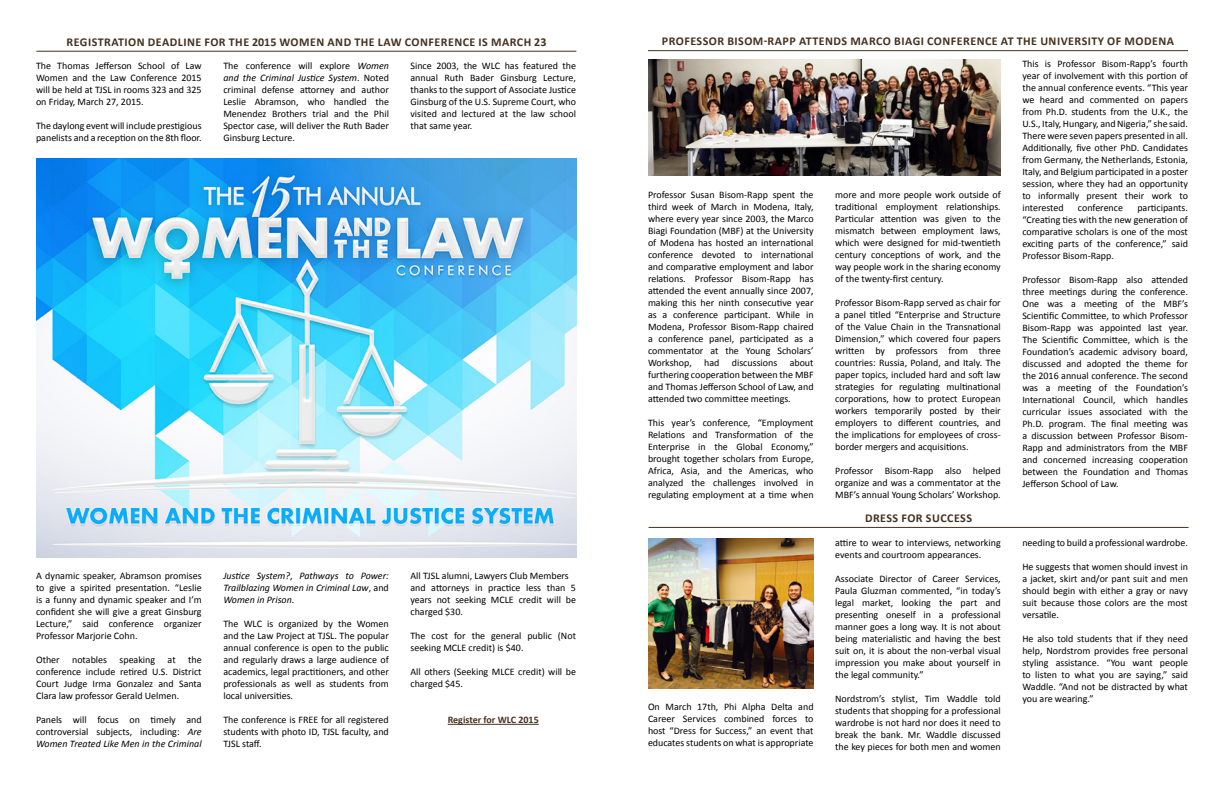
<style>
.page{position:relative;width:1224px;height:792px;background:#fff}
.page>*{position:absolute;margin:0;border:0;box-sizing:border-box;transform-origin:0 0}
.t1{font:700 12px "Calibri";letter-spacing:.04em;color:#46311e}
.t2{font:10px/12px "Calibri";color:#000;text-align:justify}
.t3{font:italic 10px/12px "Calibri";color:#000;text-align:justify}
.t4{font:700 10px "Calibri";color:#46311e}
.s1{font-style:italic}
.s2{font-style:normal}
</style>
<div class="page">
<img style="left:36px;top:158px;width:540px;height:399px">
<hr style="left:448px;top:724px;width:91px;height:1px;background:#46311e">
<hr style="left:36px;top:51px;width:540px;height:1px;background:#46311e">
<img style="left:648px;top:538px;width:166px;height:150px">
<hr style="left:649px;top:527px;width:540px;height:1px;background:#46311e">
<hr style="left:648px;top:50px;width:540px;height:1px;background:#46311e">
<img style="left:649px;top:60px;width:352px;height:116px">
<p class="t1" style="left:67px;top:34px;width:481px">REGISTRATION DEADLINE FOR THE 2015 WOMEN AND THE LAW CONFERENCE IS MARCH 23</p>
<p class="t2" style="left:36px;top:59px;width:167px">The Thomas Jefferson School of Law Women and the Law Conference 2015 will be held at TJSL in rooms 323 and 325 on Friday, March 27, 2015.</p>
<p class="t2" style="left:36px;top:119px;width:167px">The daylong event will include prestigious panelists and a reception on the 8th floor.</p>
<p class="t2" style="left:223px;top:59px;width:167px">The conference will explore <span class="s1">Women and the Criminal Justice System</span>. Noted criminal defense attorney and author Leslie Abramson, who handled the Menendez Brothers trial and the Phil Spector case, will deliver the Ruth Bader Ginsburg Lecture.</p>
<p class="t2" style="left:410px;top:59px;width:167px">Since 2003, the WLC has featured the annual Ruth Bader Ginsburg Lecture, thanks to the support of Associate Justice Ginsburg of the U.S. Supreme Court, who visited and lectured at the law school that same year.</p>
<p class="t2" style="left:36px;top:570px;width:167px">A dynamic speaker, Abramson promises to give a spirited presentation. “Leslie is a funny and dynamic speaker and I’m confident she will give a great Ginsburg Lecture,” said conference organizer Professor Marjorie Cohn.</p>
<p class="t2" style="left:36px;top:654px;width:167px">Other notables speaking at the conference include retired U.S. District Court Judge Irma Gonzalez and Santa Clara law professor Gerald Uelmen.</p>
<p class="t2" style="left:36px;top:714px;width:167px">Panels will focus on timely and controversial subjects, including: <span class="s1">Are Women Treated Like Men in the Criminal</span></p>
<p class="t3" style="left:223px;top:569px;width:167px">Justice System?<span class="s2">,</span> Pathways to Power:<br>Trailblazing Women in Criminal Law<span class="s2">, and </span>Women in Prison<span class="s2">.</span></p>
<p class="t2" style="left:223px;top:618px;width:167px">The WLC is organized by the Women and the Law Project at TJSL. The popular annual conference is open to the public and regularly draws a large audience of academics, legal practitioners, and other professionals as well as students from local universities.</p>
<p class="t2" style="left:223px;top:714px;width:167px">The conference is FREE for all registered students with photo ID, TJSL faculty, and TJSL staff.</p>
<p class="t2" style="left:410px;top:570px;width:167px;text-align:left">All TJSL alumni, Lawyers Club Members and attorneys in practice less than 5 years not seeking MCLE credit will be charged $30.</p>
<p class="t2" style="left:410px;top:630px;width:167px">The cost for the general public (Not seeking MCLE credit) is $40.</p>
<p class="t2" style="left:410px;top:666px;width:167px">All others (Seeking MLCE credit) will be charged $45.</p>
<p class="t4" style="left:448px;top:713px;width:92px">Register for WLC 2015</p>
<p class="t1" style="left:662px;top:33px;width:514px">PROFESSOR BISOM-RAPP ATTENDS MARCO BIAGI CONFERENCE AT THE UNIVERSITY OF MODENA</p>
<p class="t2" style="left:648px;top:188px;width:167px">Professor Susan Bisom-Rapp spent the third week of March in Modena, Italy, where every year since 2003, the Marco Biagi Foundation (MBF) at the University of Modena has hosted an international conference devoted to international and comparative employment and labor relations. Professor Bisom-Rapp has attended the event annually since 2007, making this her ninth consecutive year as a conference participant. While in Modena, Professor Bisom-Rapp chaired a conference panel, participated as a commentator at the Young Scholars’ Workshop, had discussions about furthering cooperation between the MBF and Thomas Jefferson School of Law, and attended two committee meetings.</p>
<p class="t2" style="left:648px;top:416px;width:167px">This year’s conference, “Employment Relations and Transformation of the Enterprise in the Global Economy,” brought together scholars from Europe, Africa, Asia, and the Americas, who analyzed the challenges involved in regulating employment at a time when</p>
<p class="t2" style="left:648px;top:701px;width:167px">On March 17th, Phi Alpha Delta and Career Services combined forces to host “Dress for Success,” an event that educates students on what is appropriate</p>
<p class="t2" style="left:835px;top:188px;width:167px">more and more people work outside of traditional employment relationships.<br>Particular attention was given to the mismatch between employment laws, which were designed for mid-twentieth century conceptions of work, and the way people work in the sharing economy of the twenty-first century.</p>
<p class="t2" style="left:835px;top:296px;width:167px">Professor Bisom-Rapp served as chair for a panel titled “Enterprise and Structure of the Value Chain in the Transnational Dimension,” which covered four papers written by professors from three countries: Russia, Poland, and Italy. The paper topics, included hard and soft law strategies for regulating multinational corporations, how to protect European workers temporarily posted by their employers to different countries, and the implications for employees of cross&shy;border mergers and acquisitions.</p>
<p class="t2" style="left:835px;top:464px;width:167px">Professor Bisom-Rapp also helped organize and was a commentator at the MBF’s annual Young Scholars’ Workshop.</p>
<p class="t1" style="left:865px;top:510px;width:108px">DRESS FOR SUCCESS</p>
<p class="t2" style="left:835px;top:537px;width:167px">attire to wear to interviews, networking events and courtroom appearances.</p>
<p class="t2" style="left:835px;top:573px;width:167px">Associate Director of Career Services, Paula Gluzman commented, “in today’s legal market, looking the part and presenting oneself in a professional manner goes a long way. It is not about being materialistic and having the best suit on, it is about the non-verbal visual impression you make about yourself in the legal community.”</p>
<p class="t2" style="left:835px;top:693px;width:167px">Nordstrom’s stylist, Tim Waddle told students that shopping for a professional wardrobe is not hard nor does it need to break the bank. Mr. Waddle discussed the key pieces for both men and women</p>
<p class="t2" style="left:1022px;top:58px;width:167px">This is Professor Bisom-Rapp’s fourth year of involvement with this portion of the annual conference events. “This year we heard and commented on papers from Ph.D. students from the U.K., the U.S., Italy, Hungary, and Nigeria,” she said.<br>There were seven papers presented in all.<br>Additionally, five other PhD. Candidates from Germany, the Netherlands, Estonia, Italy, and Belgium participated in a poster session, where they had an opportunity to informally present their work to interested</p>
<p class="t2" style="left:1078px;top:202px;width:47px">conference</p>
<p class="t2" style="left:1022px;top:202px;width:167px;text-indent:115px">participants. “Creating ties with the new generation of comparative scholars is one of the most exciting parts of the conference,” said Professor Bisom-Rapp.</p>
<p class="t2" style="left:1022px;top:274px;width:167px">Professor Bisom-Rapp also attended three meetings during the conference.<br>One was a meeting of the MBF’s Scientific Committee, to which Professor Bisom-Rapp was appointed last year.<br>The Scientific Committee, which is the Foundation’s academic advisory board, discussed and adopted the theme for the 2016 annual conference. The second was a meeting of the Foundation’s International Council, which handles curricular issues associated with the Ph.D. program. The final meeting was a discussion between Professor Bisom-Rapp and administrators from the MBF and concerned increasing cooperation between the Foundation and Thomas Jefferson School of Law.</p>
<p class="t2" style="left:1022px;top:537px;width:167px">needing to build a professional wardrobe.</p>
<p class="t2" style="left:1022px;top:561px;width:167px">He suggests that women should invest in a jacket, skirt and/or pant suit and men should begin with either a gray or navy suit because those colors are the most versatile.</p>
<p class="t2" style="left:1022px;top:633px;width:167px">He also told students that if they need help, Nordstrom provides free personal styling assistance. “You want people to listen to what you are saying,” said Waddle. “And not be distracted by what you are wearing.”</p>
</div>
